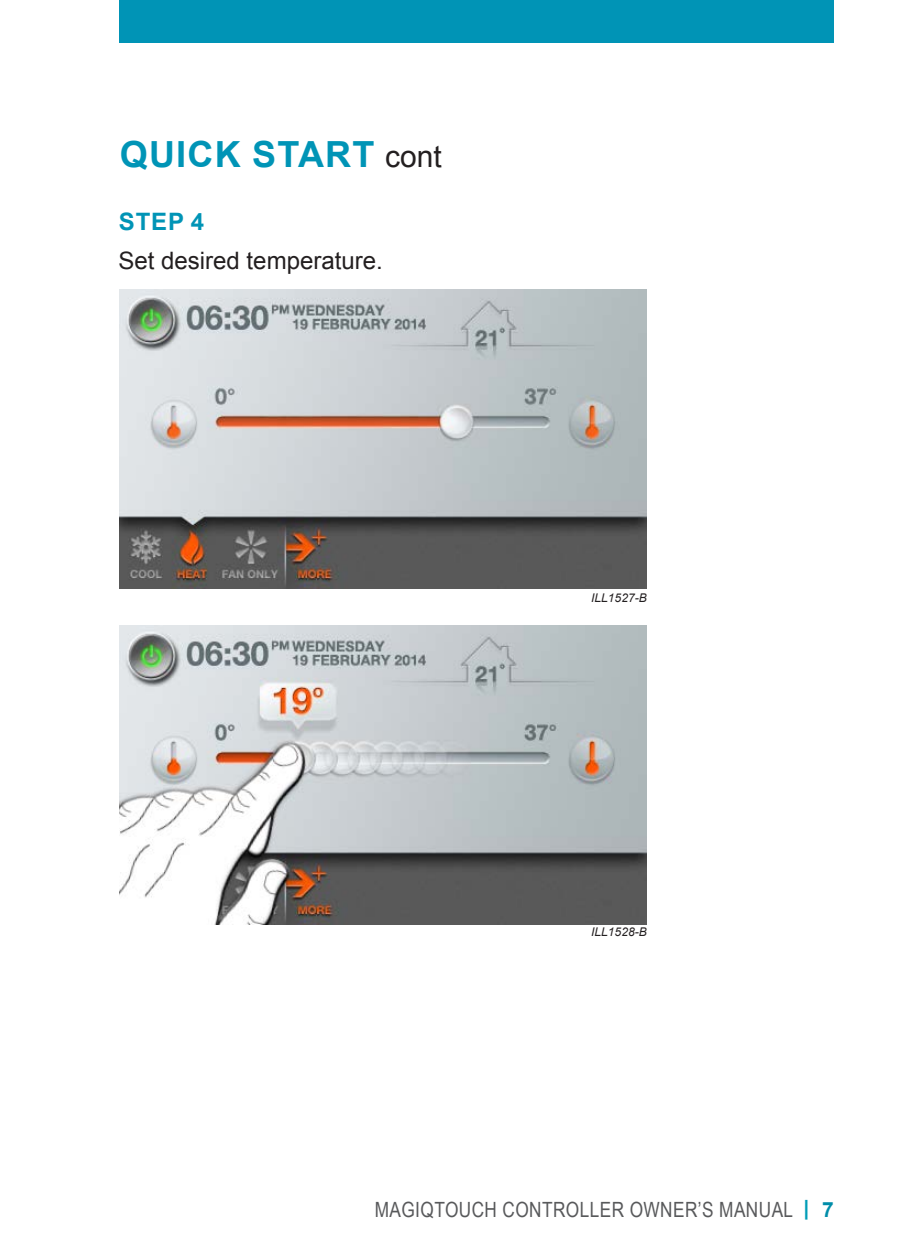
<style>
.page{position:relative;width:919px;height:1259px;background:#fff}
.page>*{position:absolute;margin:0;border:0;box-sizing:border-box;transform-origin:0 0}
.t1{font:700 36px "Arial";letter-spacing:.035em;color:#0094b6}
.t2{font:24px "Arial";color:#231f20}
.t3{font:700 24px "Arial";color:#0094b6}
.t4{font:21px "Arial Narrow";letter-spacing:.02em;color:#58595b}
.t5{font:italic 12px "Arial";color:#231f20}
.s1{font-weight:400;font-size:30px;color:#231f20}
.s2{font-family:"Arial";font-weight:700;color:#009db7}
.s3{font-family:"Arial";font-weight:700;color:#008da9}
</style>
<div class="page">
<div style="left:119px;top:0;width:714px;height:43px;background:#0094b6"></div>
<img style="left:119px;top:625px;width:527px;height:299px">
<img style="left:119px;top:289px;width:527px;height:299px">
<h1 class="t1" style="left:120px;top:129px;width:324px">QUICK START <span class="s1">cont</span></h1>
<p class="t3" style="left:119px;top:205px;width:87px">STEP 4</p>
<p class="t2" style="left:118px;top:244px;width:266px">Set desired temperature.</p>
<p class="t5" style="left:591px;top:590px;width:57px">ILL1527-B</p>
<p class="t5" style="left:591px;top:924px;width:57px">ILL1528-B</p>
<p class="t4" style="left:375px;top:1194px;width:460px">MAGIQTOUCH CONTROLLER OWNER’S MANUAL <span class="s2">|</span> <span class="s3">7</span></p>
</div>
